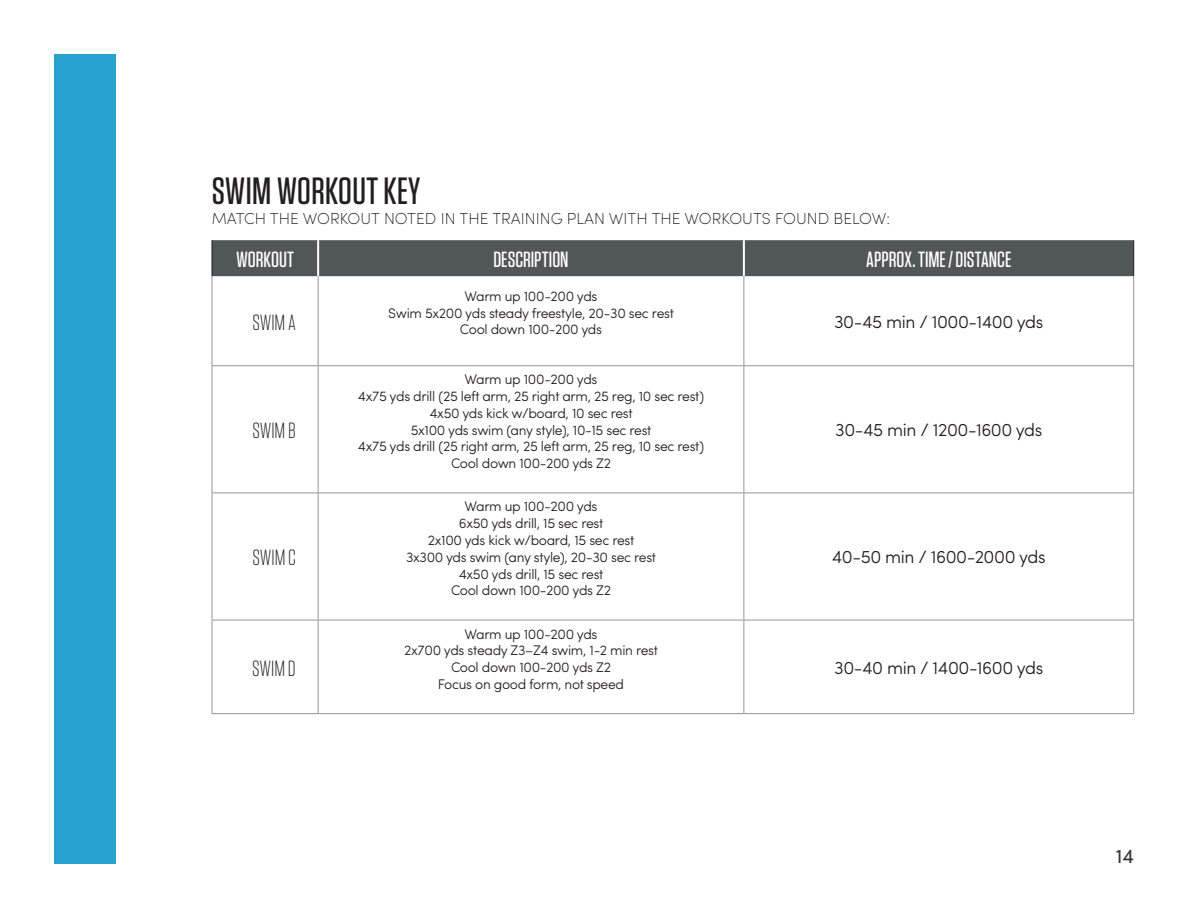
<style>
.page{position:relative;width:1188px;height:918px;background:#fff}
.page>*{position:absolute;margin:0;border:0;box-sizing:border-box;transform-origin:0 0}
.t1{font:500 37.95px "Tungsten";letter-spacing:.01em;color:#231f20}
.t2{font:500 21.9px "Tungsten";color:#fff}
.t3{font:300 21.9px "Tungsten";color:#231f20}
.t4{font:20.25px "Sofia Pro";color:#231f20}
.t5{font:300 18px "Sofia Pro";letter-spacing:-.025em;color:#231f20}
.t6{font:200 16.05px "Sofia Pro";color:#231f20}
.t7{font:300 13.95px/16.8px "Sofia Pro";letter-spacing:-.025em;color:#231f20;text-align:center}
</style>
<div class="page">
<div style="left:213px;top:240px;width:920px;height:36px;background:#515659"></div>
<hr style="left:1133px;top:276px;width:1px;height:89px;background:#939598">
<hr style="left:1133px;top:366px;width:1px;height:127px;background:#939598">
<hr style="left:1133px;top:493px;width:1px;height:127px;background:#939598">
<hr style="left:1133px;top:620px;width:1px;height:93px;background:#939598">
<hr style="left:212px;top:276px;width:1px;height:89px;background:#939598">
<hr style="left:212px;top:365px;width:106px;height:1px;background:#939598">
<hr style="left:212px;top:366px;width:1px;height:127px;background:#939598">
<hr style="left:212px;top:493px;width:106px;height:1px;background:#939598">
<hr style="left:212px;top:493px;width:1px;height:127px;background:#939598">
<hr style="left:212px;top:620px;width:106px;height:1px;background:#939598">
<hr style="left:212px;top:620px;width:1px;height:93px;background:#939598">
<hr style="left:212px;top:713px;width:106px;height:1px;background:#939598">
<hr style="left:212px;top:240px;width:1px;height:36px;background:#231f20">
<hr style="left:1133px;top:240px;width:1px;height:36px;background:#231f20">
<hr style="left:317px;top:240px;width:2px;height:36px;background:#fff">
<hr style="left:743px;top:240px;width:2px;height:36px;background:#fff">
<hr style="left:318px;top:276px;width:1px;height:89px;background:#939598">
<hr style="left:744px;top:276px;width:1px;height:89px;background:#939598">
<hr style="left:318px;top:365px;width:426px;height:1px;background:#939598">
<hr style="left:744px;top:365px;width:390px;height:1px;background:#939598">
<hr style="left:318px;top:366px;width:1px;height:127px;background:#939598">
<hr style="left:744px;top:366px;width:1px;height:127px;background:#939598">
<hr style="left:318px;top:493px;width:426px;height:1px;background:#939598">
<hr style="left:744px;top:493px;width:390px;height:1px;background:#939598">
<hr style="left:318px;top:493px;width:1px;height:127px;background:#939598">
<hr style="left:744px;top:493px;width:1px;height:127px;background:#939598">
<hr style="left:318px;top:620px;width:426px;height:1px;background:#939598">
<hr style="left:744px;top:620px;width:390px;height:1px;background:#939598">
<hr style="left:318px;top:620px;width:1px;height:93px;background:#939598">
<hr style="left:744px;top:620px;width:1px;height:93px;background:#939598">
<hr style="left:318px;top:713px;width:426px;height:1px;background:#939598">
<hr style="left:744px;top:713px;width:390px;height:1px;background:#939598">
<div style="left:54px;top:54px;width:62px;height:810px;background:#27a2cf"></div>
<h1 class="t1" style="left:212px;top:171px;width:210px">SWIM WORKOUT KEY</h1>
<p class="t6" style="left:212px;top:207px;width:680px">MATCH THE WORKOUT NOTED IN THE TRAINING PLAN WITH THE WORKOUTS FOUND BELOW:</p>
<h2 class="t2" style="left:236px;top:248px;width:60px">WORKOUT</h2>
<h2 class="t2" style="left:493px;top:248px;width:77px">DESCRIPTION</h2>
<h2 class="t2" style="left:866px;top:248px;width:147px">APPROX. TIME / DISTANCE</h2>
<h2 class="t3" style="left:252px;top:311px;width:45px">SWIM A</h2>
<p class="t7" style="left:388px;top:287px;width:287px">Warm up 100-200 yds<br>Swim 5x200 yds steady freestyle, 20-30 sec rest<br>Cool down 100-200 yds</p>
<p class="t5" style="left:834px;top:308px;width:211px">30-45 min / 1000-1400 yds</p>
<h2 class="t3" style="left:252px;top:419px;width:45px">SWIM B</h2>
<p class="t7" style="left:358px;top:370px;width:348px">Warm up 100-200 yds<br>4x75 yds drill (25 left arm, 25 right arm, 25 reg, 10 sec rest)<br>4x50 yds kick w/board, 10 sec rest<br>5x100 yds swim (any style), 10-15 sec rest<br>4x75 yds drill (25 right arm, 25 left arm, 25 reg, 10 sec rest)<br>Cool down 100-200 yds Z2</p>
<p class="t5" style="left:835px;top:417px;width:209px">30-45 min / 1200-1600 yds</p>
<h2 class="t3" style="left:252px;top:547px;width:45px">SWIM C</h2>
<p class="t7" style="left:406px;top:497px;width:252px">Warm up 100-200 yds<br>6x50 yds drill, 15 sec rest<br>2x100 yds kick w/board, 15 sec rest<br>3x300 yds swim (any style), 20-30 sec rest<br>4x50 yds drill, 15 sec rest<br>Cool down 100-200 yds Z2</p>
<p class="t5" style="left:832px;top:544px;width:215px">40-50 min / 1600-2000 yds</p>
<h2 class="t3" style="left:252px;top:657px;width:45px">SWIM D</h2>
<p class="t7" style="left:404px;top:624px;width:255px">Warm up 100-200 yds<br>2x700 yds steady Z3–Z4 swim, 1-2 min rest<br>Cool down 100-200 yds Z2<br>Focus on good form, not speed</p>
<p class="t5" style="left:834px;top:654px;width:211px">30-40 min / 1400-1600 yds</p>
<h3 class="t4" style="left:1115px;top:841px;width:20px">14</h3>
</div>
